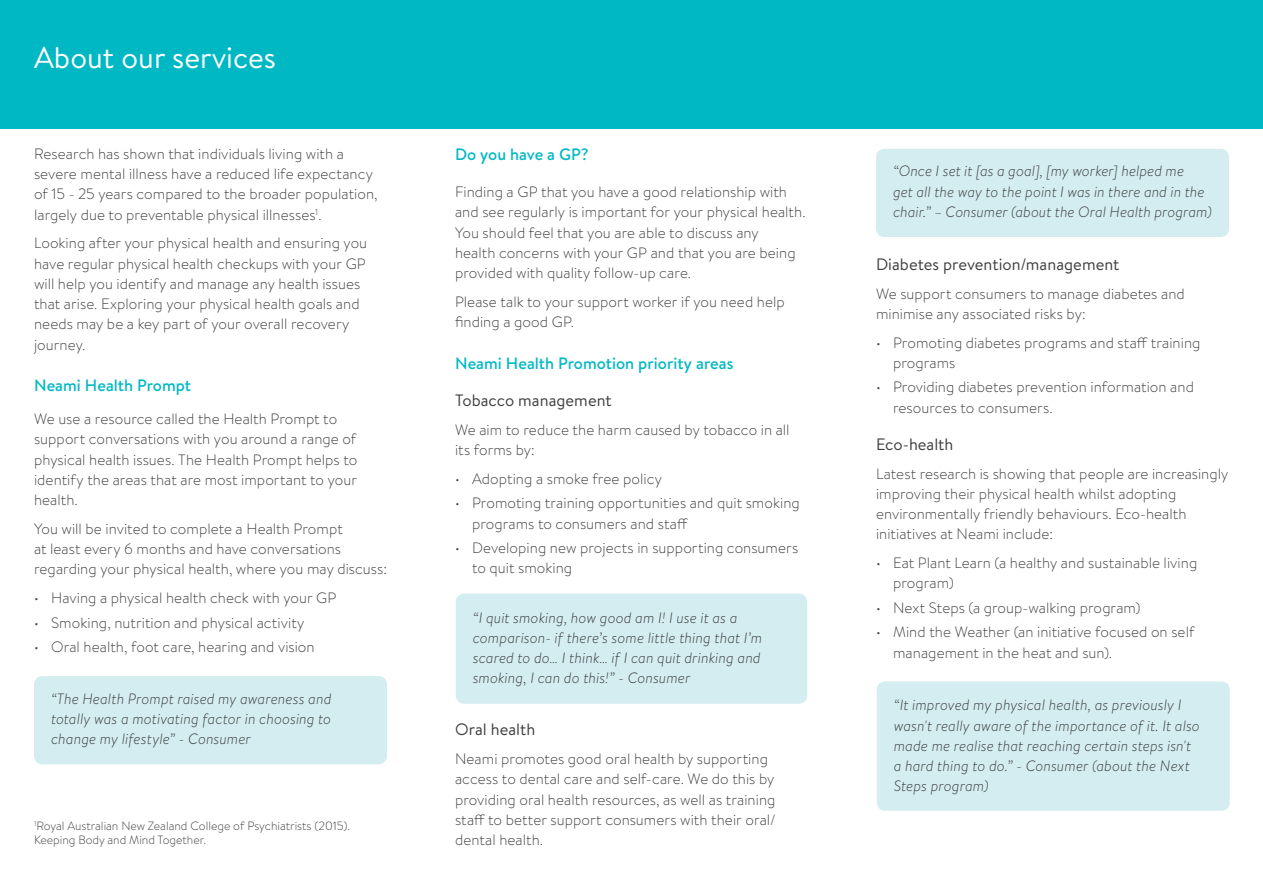
<style>
.page{position:relative;width:1263px;height:893px;background:#fff}
.page>*{position:absolute;margin:0;border:0;box-sizing:border-box;transform-origin:0 0}
.Heading_-_body_headi{font:30px "Brandon Text";color:#fff}
.BodyHeading_grey{font:16.5px "Brandon Text";color:#3e3e3f}
.BodyHeading_129U{font:500 16.5px "Brandon Text";color:#00b8c4}
.Body{font:500 16.5px "Brandon Text";color:#00b8c4}
.Body-2{font:300 15px/20.2px "Brandon Text";letter-spacing:.005em;color:#3e3e3f}
.t1{font:italic 300 15px/20.2px "Brandon Text";letter-spacing:.005em;color:#3e3e3f}
.Body-3{font:300 12px/14.4px "Brandon Text";color:#3e3e3f}
</style>
<div class="page">
<div style="left:34px;top:676px;width:353px;height:88px;background:#d3edf0;border-radius:9px"></div>
<div style="left:0;top:0;width:1263px;height:128px;background:#00b8c4"></div>
<div style="left:456px;top:594px;width:351px;height:110px;background:#d3edf0;border-radius:9px"></div>
<div style="left:877px;top:681px;width:353px;height:130px;background:#d3edf0;border-radius:9px"></div>
<div style="left:876px;top:149px;width:353px;height:88px;background:#d3edf0;border-radius:9px"></div>
<p class="Heading_-_body_headi" style="left:34px;top:37px;width:243px">About our services</p>
<p class="Body-2" style="left:34px;top:143px;width:345px">Research has shown that individuals living with a severe mental illness have a reduced life expectancy of 15 - 25 years compared to the broader population, largely due to preventable physical illnesses<sup>1</sup>.</p>
<p class="Body-2" style="left:34px;top:233px;width:335px">Looking after your physical health and ensuring you have regular physical health checkups with your GP will help you identify and manage any health issues that arise. Exploring your physical health goals and needs may be a key part of your overall recovery journey.</p>
<p class="BodyHeading_129U" style="left:34px;top:374px;width:159px">Neami Health Prompt</p>
<p class="Body-2" style="left:34px;top:408px;width:325px">We use a resource called the Health Prompt to support conversations with you around a range of physical health issues. The Health Prompt helps to identify the areas that are most important to your health.</p>
<p class="Body-2" style="left:34px;top:518px;width:354px">You will be invited to complete a Health Prompt<br>at least every 6 months and have conversations regarding your physical health, where you may discuss:</p>
<p class="Body-2" style="left:34px;top:587px;width:304px">• Having a physical health check with your GP</p>
<p class="Body-2" style="left:34px;top:612px;width:272px">• Smoking, nutrition and physical activity</p>
<p class="Body-2" style="left:34px;top:636px;width:282px">• Oral health, foot care, hearing and vision</p>
<p class="t1" style="left:51px;top:688px;width:282px;text-align:justify">“The Health Prompt raised my awareness and totally was a motivating factor in choosing to change my lifestyle” - Consumer</p>
<p class="Body-3" style="left:34px;top:818px;width:318px"><sup>1</sup>Royal Australian New Zealand College of Psychiatrists (2015).<br>Keeping Body and Mind Together.</p>
<p class="Body" style="left:455px;top:143px;width:135px">Do you have a GP?</p>
<p class="Body-2" style="left:455px;top:181px;width:352px">Finding a GP that you have a good relationship with and see regularly is important for your physical health.<br>You should feel that you are able to discuss any<br>health concerns with your GP and that you are being provided with quality follow-up care.</p>
<p class="Body-2" style="left:455px;top:291px;width:331px">Please talk to your support worker if you need help finding a good GP.</p>
<p class="BodyHeading_129U" style="left:455px;top:352px;width:280px">Neami Health Promotion priority areas</p>
<p class="BodyHeading_grey" style="left:455px;top:389px;width:158px">Tobacco management</p>
<p class="Body-2" style="left:455px;top:419px;width:336px">We aim to reduce the harm caused by tobacco in all its forms by:</p>
<p class="Body-2" style="left:455px;top:468px;width:208px">• Adopting a smoke free policy</p>
<p class="Body-2" style="left:472px;top:492px;width:329px;text-indent:-17px">• Promoting training opportunities and quit smoking programs to consumers and staff</p>
<p class="Body-2" style="left:472px;top:537px;width:328px;text-indent:-17px">• Developing new projects in supporting consumers to quit smoking</p>
<p class="t1" style="left:473px;top:607px;width:291px">“I quit smoking, how good am I! I use it as a comparison- if there’s some little thing that I’m scared to do… I think… if I can quit drinking and smoking, I can do this!” - Consumer</p>
<p class="BodyHeading_grey" style="left:455px;top:718px;width:82px">Oral health</p>
<p class="Body-2" style="left:455px;top:748px;width:322px">Neami promotes good oral health by supporting access to dental care and self-care. We do this by providing oral health resources, as well as training staff to better support consumers with their oral/ dental health.</p>
<p class="t1" style="left:893px;top:160px;width:320px">“Once I set it [as a goal], [my worker] helped me<br>get all the way to the point I was in there and in the chair.” – Consumer (about the Oral Health program)</p>
<p class="BodyHeading_grey" style="left:876px;top:253px;width:245px">Diabetes prevention/management</p>
<p class="Body-2" style="left:876px;top:283px;width:310px">We support consumers to manage diabetes and minimise any associated risks by:</p>
<p class="Body-2" style="left:893px;top:332px;width:309px;text-indent:-17px">• Promoting diabetes programs and staff training programs</p>
<p class="Body-2" style="left:893px;top:376px;width:302px;text-indent:-17px">• Providing diabetes prevention information and resources to consumers.</p>
<p class="BodyHeading_grey" style="left:876px;top:433px;width:79px">Eco-health</p>
<p class="Body-2" style="left:876px;top:463px;width:354px">Latest research is showing that people are increasingly improving their physical health whilst adopting environmentally friendly behaviours. Eco-health initiatives at Neami include:</p>
<p class="Body-2" style="left:893px;top:552px;width:306px;text-indent:-17px">• Eat Plant Learn (a healthy and sustainable living program)</p>
<p class="Body-2" style="left:876px;top:597px;width:266px">• Next Steps (a group-walking program)</p>
<p class="Body-2" style="left:893px;top:622px;width:303px;text-indent:-17px">• Mind the Weather (an initiative focused on self management in the heat and sun).</p>
<p class="t1" style="left:894px;top:695px;width:308px">“It improved my physical health, as previously I wasn't really aware of the importance of it. It also made me realise that reaching certain steps isn't a hard thing to do.” - Consumer (about the Next Steps program)</p>
</div>
